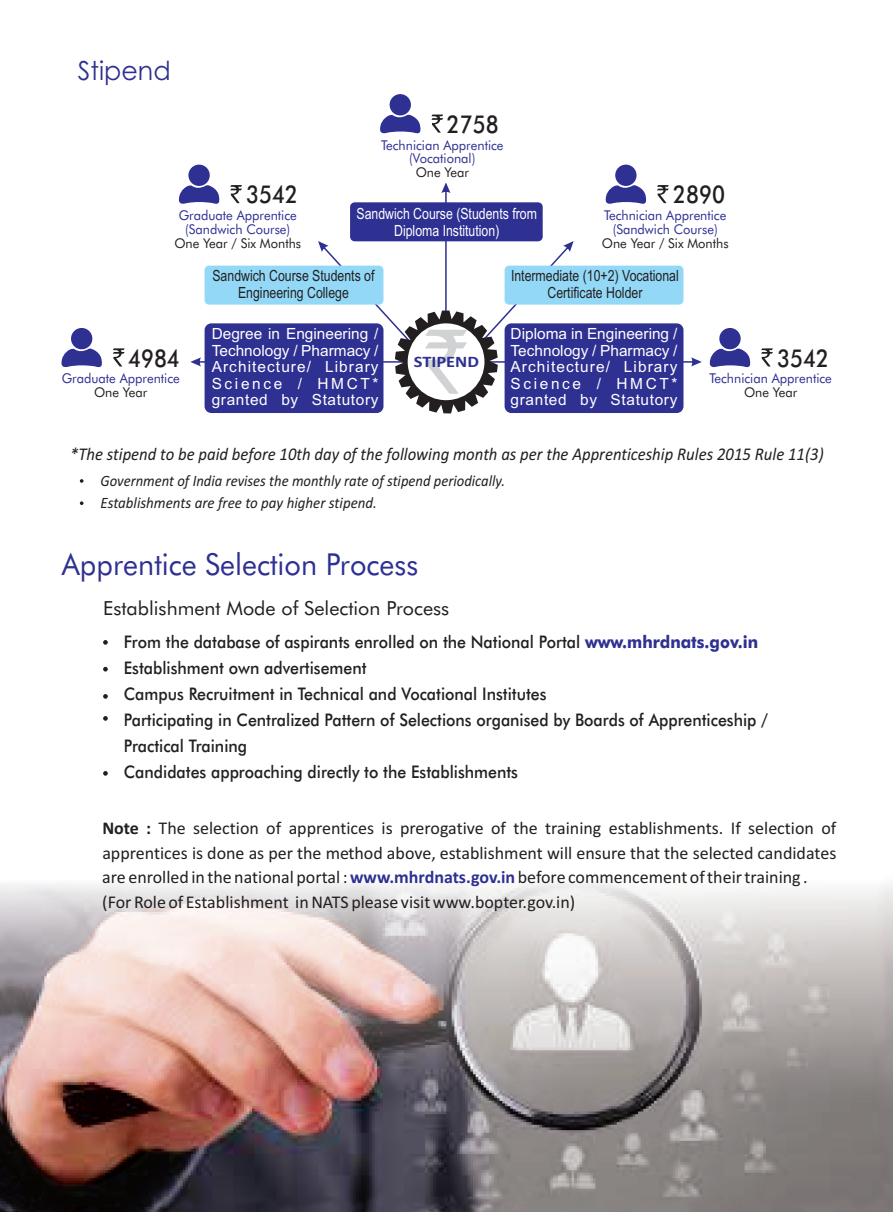
<style>
.page{position:relative;width:893px;height:1212px;background:#fff}
.page>*{position:absolute;margin:0;border:0;box-sizing:border-box;transform-origin:0 0}
.t1{font:30.3px "Futura BT";color:#2e3092;scale:.96 1}
.t2{font:26.25px "Century Gothic";color:#2e3092}
.t3{font:500 24.6px "Futura BT";color:#231f20;scale:.87 1}
.t4{font:19.35px "Futura BT";color:#231f20}
.t5{font:18px/24.6px "Calibri";color:#231f20}
.t6{font:italic 18px "Calibri";color:#231f20;scale:.93 1}
.t7{font:500 17.4px/26px "Futura BT";color:#231f20;scale:.92 1}
.t8{font:700 16.05px "Calibri";color:#2e3092;scale:1.15 1}
.t9{font:italic 15.9px/21.6px "Calibri";color:#231f20;scale:.92 1}
.t10{font:15.45px/16.5px "Arial";letter-spacing:.04em;color:#fff;text-align:justify}
.t11{font:15.45px/17.2px "Arial";color:#231f20;text-align:center;scale:.8 1}
.t12{font:15.45px/17.2px "Arial";color:#fff;text-align:center;scale:.8 1}
.t13{font:13.5px/13.6px "Futura BT";color:#2e3092;text-align:center;scale:.96 1}
.t14{font:13.5px "Futura BT";color:#231f20;scale:.96 1}
.s1{color:#2e3092}
.s2{font-weight:700}
.s3{font-weight:700;color:#2e3092}
</style>
<div class="page">
<img style="left:0;top:114px;width:893px;height:1098px">
<svg style="left:80px;top:479px;width:4px;height:4px"></svg>
<svg style="left:80px;top:501px;width:4px;height:4px"></svg>
<svg style="left:379px;top:94px;width:42px;height:40px"></svg>
<svg style="left:431px;top:115px;width:12px;height:18px"></svg>
<svg style="left:61px;top:328px;width:41px;height:40px"></svg>
<svg style="left:113px;top:348px;width:12px;height:18px"></svg>
<svg style="left:709px;top:328px;width:42px;height:40px"></svg>
<svg style="left:761px;top:348px;width:12px;height:18px"></svg>
<svg style="left:178px;top:165px;width:524px;height:248px"></svg>
<svg style="left:103px;top:640px;width:5px;height:5px"></svg>
<svg style="left:103px;top:667px;width:5px;height:4px"></svg>
<svg style="left:103px;top:694px;width:5px;height:5px"></svg>
<svg style="left:103px;top:716px;width:5px;height:5px"></svg>
<svg style="left:103px;top:771px;width:5px;height:5px"></svg>
<h2 class="t2" style="left:78px;top:60px;width:94px">Stipend</h2>
<h3 class="t3" style="left:447px;top:114px;width:61px">2758</h3>
<p class="t13" style="left:381px;top:139px;width:129px">Technician Apprentice (Vocational)</p>
<p class="t14" style="left:416px;top:167px;width:57px">One Year</p>
<h3 class="t3" style="left:246px;top:184px;width:61px">3542</h3>
<p class="t13" style="left:179px;top:210px;width:125px">Graduate Apprentice (Sandwich Course)</p>
<p class="t14" style="left:174px;top:237px;width:134px">One Year / Six Months</p>
<h3 class="t3" style="left:673px;top:184px;width:61px">2890</h3>
<p class="t12" style="left:357px;top:206px;width:227px">Sandwich Course (Students from<br>Diploma Institution)</p>
<p class="t11" style="left:212px;top:268px;width:204px">Sandwich Course Students of<br>Engineering College</p>
<p class="t11" style="left:511px;top:268px;width:211px">Intermediate (10+2) Vocational<br>Certificate Holder</p>
<p class="t10" style="left:511px;top:327px;width:168px">Diploma in Engineering / Technology / Pharmacy / Architecture/ Library Science / HMCT* granted by Statutory</p>
<p class="t13" style="left:604px;top:210px;width:129px">Technician Apprentice (Sandwich Course)</p>
<p class="t14" style="left:602px;top:237px;width:134px">One Year / Six Months</p>
<p class="t10" style="left:212px;top:327px;width:168px">Degree in Engineering / Technology / Pharmacy / Architecture/ Library Science / HMCT* granted by Statutory</p>
<h3 class="t3" style="left:128px;top:348px;width:61px">4984</h3>
<h3 class="t3" style="left:777px;top:348px;width:61px">3542</h3>
<p class="t8" style="left:414px;top:355px;width:58px">STIPEND</p>
<p class="t13" style="left:62px;top:373px;width:125px">Graduate Apprentice</p>
<p class="t14" style="left:94px;top:386px;width:57px">One Year</p>
<p class="t13" style="left:709px;top:373px;width:129px">Technician Apprentice</p>
<p class="t14" style="left:744px;top:386px;width:57px">One Year</p>
<p class="t6" style="left:70px;top:447px;width:812px">*The stipend to be paid before 10th day of the following month as per the Apprenticeship Rules 2015 Rule 11(3)</p>
<p class="t9" style="left:100px;top:471px;width:441px">Government of India revises the monthly rate of stipend periodically.<br>Establishments are free to pay higher stipend.</p>
<h1 class="t1" style="left:62px;top:551px;width:373px">Apprentice Selection Process</h1>
<p class="t4" style="left:103px;top:600px;width:348px">Establishment Mode of Selection Process</p>
<p class="t7" style="left:124px;top:631px;width:702px">From the database of aspirants enrolled on the National Portal <span class="s1">www.mhrdnats.gov.in </span>Establishment own advertisement<br>Campus Recruitment in Technical and Vocational Institutes<br>Participating in Centralized Pattern of Selections organised by Boards of Apprenticeship / Practical Training<br>Candidates approaching directly to the Establishments</p>
<p class="t5" style="left:102px;top:817px;width:735px"><span class="s2">Note :</span> The selection of apprentices is prerogative of the training establishments. If selection of apprentices is done as per the method above, establishment will ensure that the selected candidates are enrolled in the national portal :<span class="s3">www.mhrdnats.gov.in</span>before commencement of their training . (For Role of Establishment in NATS please visit www.bopter.gov.in)</p>
</div>
